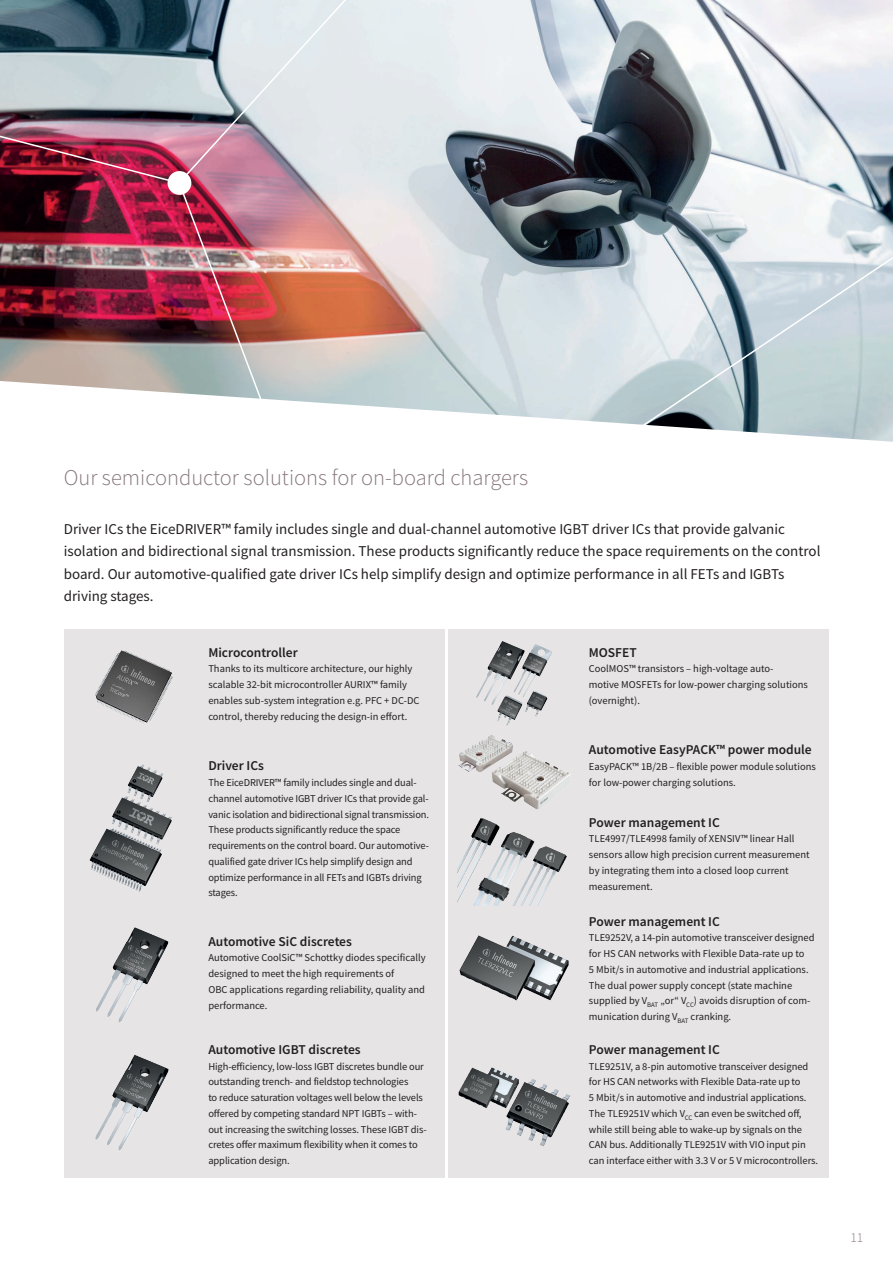
<style>
.page{position:relative;width:893px;height:1263px;background:#fff}
.page>*{position:absolute;margin:0;border:0;box-sizing:border-box;transform-origin:0 0}
.Brochure_A4_Product{font:300 22.5px "Source Sans Pro";color:#86777c}
.Brochure_A4_Copy_10{font:15px/22.5px "Source Sans Pro";color:#231f20}
.Brochure_A4_Copy_8_p{font:600 13.5px "Source Sans Pro";color:#231f20}
.Brochure_A4_Product-2{font:600 13.5px "Source Sans Pro";color:#231f20}
.t1{font:300 13.5px "Source Sans Pro";color:#86777c}
.Brochure_A4_Copy_8_p-2{font:10.5px/15.8px "Source Sans Pro";letter-spacing:-.005em;color:#231f20}
</style>
<div class="page">
<div style="left:64px;top:630px;width:380px;height:548px;background:#e6e4e5"></div>
<div style="left:449px;top:630px;width:380px;height:548px;background:#e6e4e5"></div>
<img style="left:0;top:0;width:893px;height:442px">
<img style="left:0;top:133px;width:177px;height:52px">
<img style="left:177px;top:0;width:182px;height:404px">
<svg style="left:628px;top:236px;width:265px;height:200px;background:#c2cfd4"></svg>
<div style="left:168px;top:171px;width:23px;height:24px;background:#fff;border-radius:50%"></div>
<img style="left:458px;top:735px;width:113px;height:75px">
<img style="left:95px;top:650px;width:78px;height:73px">
<img style="left:459px;top:935px;width:110px;height:66px">
<img style="left:458px;top:1067px;width:112px;height:79px">
<img style="left:476px;top:641px;width:76px;height:85px">
<img style="left:457px;top:818px;width:110px;height:88px">
<img style="left:95px;top:1055px;width:74px;height:95px">
<img style="left:96px;top:927px;width:73px;height:95px">
<img style="left:89px;top:764px;width:83px;height:128px">
<p class="Brochure_A4_Product" style="left:64px;top:463px;width:466px">Our semiconductor solutions for on-board chargers</p>
<p class="Brochure_A4_Copy_10" style="left:64px;top:517px;width:758px">Driver ICs the EiceDRIVER™ family includes single and dual-channel automotive IGBT driver ICs that provide galvanic isolation and bidirectional signal transmission. These products significantly reduce the space requirements on the control board. Our automotive-qualified gate driver ICs help simplify design and optimize performance in all FETs and IGBTs driving stages.</p>
<p class="Brochure_A4_Copy_8_p" style="left:208px;top:643px;width:91px">Microcontroller</p>
<p class="Brochure_A4_Copy_8_p-2" style="left:208px;top:661px;width:213px">Thanks to its multicore architecture, our highly scalable 32-bit microcontroller AURIX™ family enables sub-system integration e.g. PFC + DC-DC control, thereby reducing the design-in effort.</p>
<p class="Brochure_A4_Copy_8_p" style="left:208px;top:757px;width:57px">Driver ICs</p>
<p class="Brochure_A4_Copy_8_p-2" style="left:208px;top:775px;width:222px">The EiceDRIVER™ family includes single and dual&shy;channel automotive IGBT driver ICs that provide gal&shy;vanic isolation and bidirectional signal transmission.<br>These products significantly reduce the space requirements on the control board. Our automotive&shy;qualified gate driver ICs help simplify design and optimize performance in all FETs and IGBTs driving stages.</p>
<p class="Brochure_A4_Copy_8_p" style="left:208px;top:932px;width:145px">Automotive SiC discretes</p>
<p class="Brochure_A4_Copy_8_p-2" style="left:208px;top:950px;width:219px">Automotive CoolSiC™ Schottky diodes specifically designed to meet the high requirements of<br>OBC applications regarding reliability, quality and performance.</p>
<p class="Brochure_A4_Copy_8_p" style="left:208px;top:1040px;width:154px">Automotive IGBT discretes</p>
<p class="Brochure_A4_Copy_8_p-2" style="left:208px;top:1058px;width:220px">High-efficiency, low-loss IGBT discretes bundle our outstanding trench- and fieldstop technologies<br>to reduce saturation voltages well below the levels offered by competing standard NPT IGBTs – with&shy;out increasing the switching losses. These IGBT dis&shy;cretes offer maximum flexibility when it comes to application design.</p>
<p class="Brochure_A4_Product-2" style="left:589px;top:643px;width:50px">MOSFET</p>
<p class="Brochure_A4_Copy_8_p-2" style="left:589px;top:661px;width:221px">CoolMOS™ transistors – high-voltage auto-<br>motive MOSFETs for low-power charging solutions (overnight).</p>
<p class="Brochure_A4_Copy_8_p" style="left:589px;top:741px;width:224px">Automotive EasyPACK™ power module</p>
<p class="Brochure_A4_Copy_8_p-2" style="left:589px;top:759px;width:228px">EasyPACK™ 1B/2B – flexible power module solutions for low-power charging solutions.</p>
<p class="Brochure_A4_Copy_8_p" style="left:589px;top:813px;width:132px">Power management IC</p>
<p class="Brochure_A4_Copy_8_p-2" style="left:589px;top:831px;width:222px">TLE4997/TLE4998 family of XENSIV™ linear Hall sensors allow high precision current measurement by integrating them into a closed loop current measurement.</p>
<p class="Brochure_A4_Copy_8_p" style="left:589px;top:912px;width:132px">Power management IC</p>
<p class="Brochure_A4_Copy_8_p-2" style="left:589px;top:930px;width:227px">TLE9252V, a 14-pin automotive transceiver designed for HS CAN networks with Flexible Data-rate up to<br>5 Mbit/s in automotive and industrial applications.<br>The dual power supply concept (state machine supplied by V<sub>BAT</sub> „or“ V<sub>CC</sub>) avoids disruption of com&shy;munication during V<sub>BAT</sub> cranking.</p>
<p class="Brochure_A4_Copy_8_p" style="left:589px;top:1040px;width:132px">Power management IC</p>
<p class="Brochure_A4_Copy_8_p-2" style="left:589px;top:1058px;width:231px">TLE9251V, a 8-pin automotive transceiver designed for HS CAN networks with Flexible Data-rate up to<br>5 Mbit/s in automotive and industrial applications.<br>The TLE9251V which V<sub>CC</sub> can even be switched off, while still being able to wake-up by signals on the CAN bus. Additionally TLE9251V with VIO input pin can interface either with 3.3 V or 5 V microcontrollers.</p>
<p class="t1" style="left:850px;top:1229px;width:14px">11</p>
</div>
